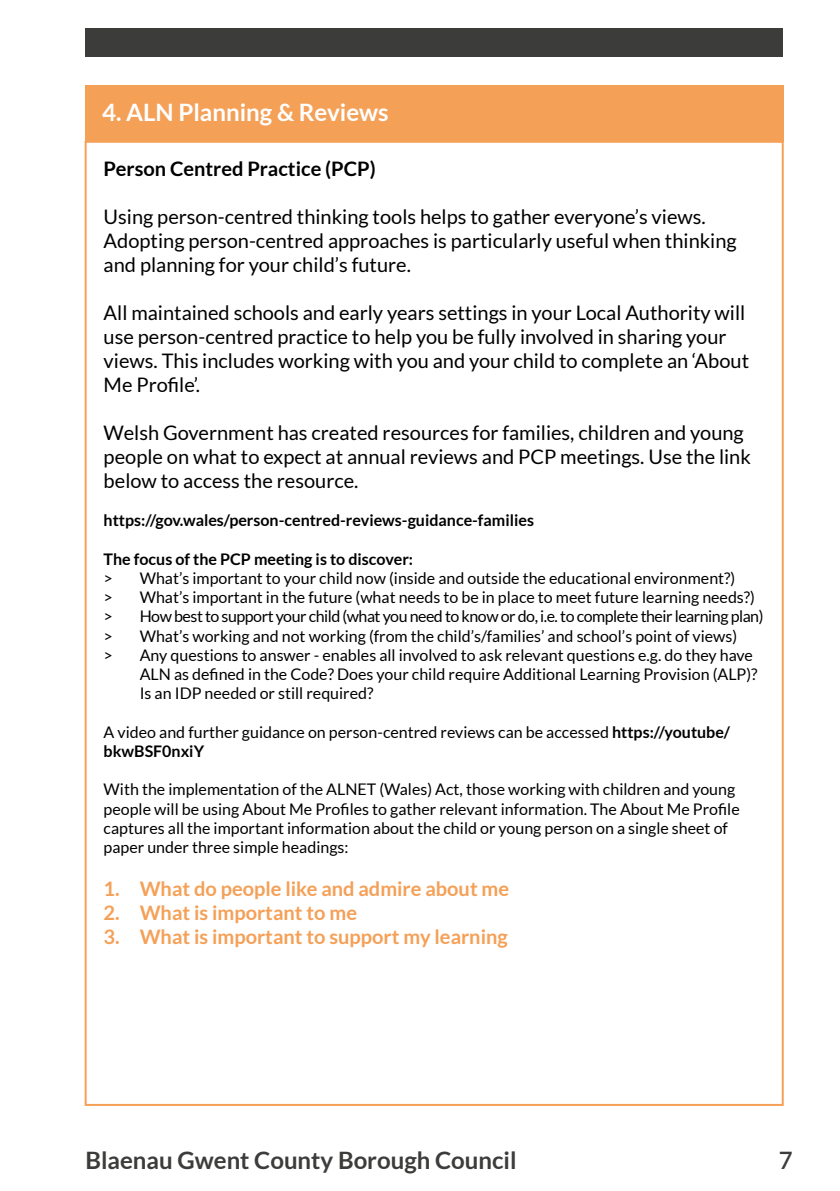
<style>
.page{position:relative;width:840px;height:1191px;background:#fff}
.page>*{position:absolute;margin:0;border:0;box-sizing:border-box;transform-origin:0 0}
.t1{font:700 24px "Lato";color:#3c3c3b}
.t2{font:700 24px "Lato";color:#fff}
.t3{font:600 24px "Lato";color:#3c3c3b}
.t4{font:20px/24px "Lato";color:#000}
.t5{font:700 20px "Lato";color:#f5a057}
.t6{font:700 20px "Lato";color:#000}
.t7{font:16px/19.2px "Lato";color:#000}
.t8{font:700 16px "Lato";color:#000}
.t9{font:16px "Lato";letter-spacing:-.03em;color:#000}
.s1{font-weight:700}
</style>
<div class="page">
<div style="left:85px;top:28px;width:697px;height:29px;background:#3c3c3b"></div>
<div style="left:85px;top:85px;width:697px;height:57px;background:#f5a057"></div>
<h1 class="t2" style="left:102px;top:99px;width:288px">4. ALN Planning &amp; Reviews</h1>
<p class="t6" style="left:104px;top:157px;width:273px">Person Centred Practice (PCP)</p>
<p class="t4" style="left:104px;top:204px;width:634px">Using person-centred thinking tools helps to gather everyone’s views.<br>Adopting person-centred approaches is particularly useful when thinking and planning for your child’s future.</p>
<p class="t4" style="left:104px;top:300px;width:646px">All maintained schools and early years settings in your Local Authority will use person-centred practice to help you be fully involved in sharing your views. This includes working with you and your child to complete an ‘About Me Profile’.</p>
<p class="t4" style="left:104px;top:420px;width:648px">Welsh Government has created resources for families, children and young people on what to expect at annual reviews and PCP meetings. Use the link below to access the resource.</p>
<p class="t8" style="left:104px;top:511px;width:431px">https://gov.wales/person-centred-reviews-guidance-families</p>
<p class="t8" style="left:104px;top:550px;width:311px">The focus of the PCP meeting is to discover:</p>
<p class="t7" style="left:104px;top:568px;width:633px">&gt; What’s important to your child now (inside and outside the educational environment?)</p>
<p class="t7" style="left:104px;top:588px;width:652px">&gt; What’s important in the future (what needs to be in place to meet future learning needs?)</p>
<p class="t9" style="left:104px;top:608px;width:661px">&gt; How best to support your child (what you need to know or do, i.e. to complete their learning plan)</p>
<p class="t7" style="left:104px;top:626px;width:634px">&gt; What’s working and not working (from the child’s/families’ and school’s point of views)</p>
<p class="t7" style="left:104px;top:645px;width:650px">&gt; Any questions to answer - enables all involved to ask relevant questions e.g. do they have</p>
<p class="t7" style="left:140px;top:664px;width:619px">ALN as defined in the Code? Does your child require Additional Learning Provision (ALP)?</p>
<p class="t7" style="left:140px;top:684px;width:235px">Is an IDP needed or still required?</p>
<p class="t7" style="left:104px;top:722px;width:627px">A video and further guidance on person-centred reviews can be accessed <span class="s1">https://youtube/ bkwBSF0nxiY</span></p>
<p class="t7" style="left:104px;top:780px;width:637px">With the implementation of the ALNET (Wales) Act, those working with children and young people will be using About Me Profiles to gather relevant information. The About Me Profile captures all the important information about the child or young person on a single sheet of paper under three simple headings:</p>
<p class="t5" style="left:104px;top:877px;width:407px">1. What do people like and admire about me</p>
<p class="t5" style="left:104px;top:901px;width:255px">2. What is important to me</p>
<p class="t5" style="left:104px;top:925px;width:405px">3. What is important to support my learning</p>
<h1 class="t1" style="left:85px;top:1147px;width:432px">Blaenau Gwent County Borough Council</h1>
<h1 class="t3" style="left:778px;top:1143px;width:15px">7</h1>
</div>
